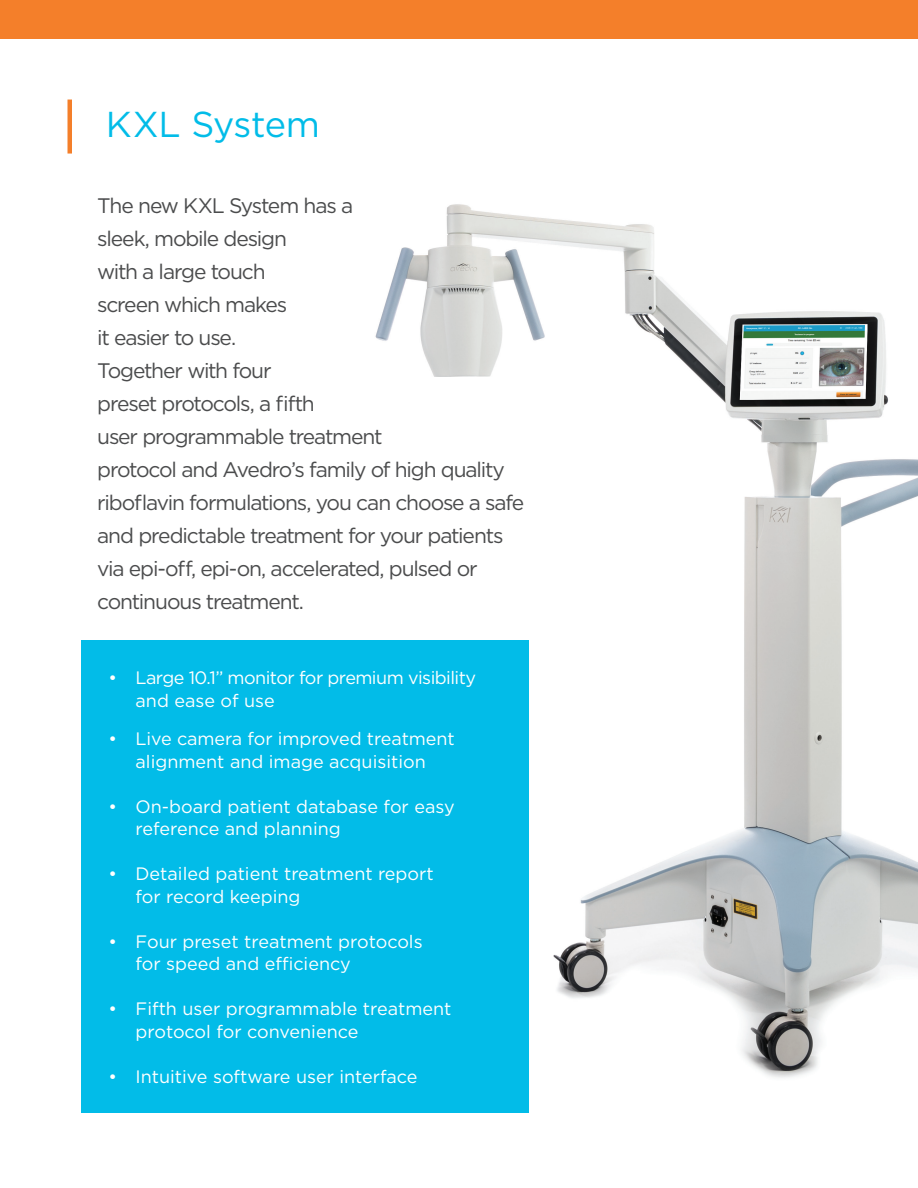
<style>
.page{position:relative;width:918px;height:1188px;background:#fff}
.page>*{position:absolute;margin:0;border:0;box-sizing:border-box;transform-origin:0 0}
.Sub_Heading_Blue{font:36px "Gotham";letter-spacing:-.01em;color:#02bce8}
.t1{font:21px/33px "Gotham";letter-spacing:-.055em;color:#4b4c4d}
.t2{font:18px/22.5px "Gotham";color:#fff}
.t3{font:18px/22.5px "Gotham";letter-spacing:-.03em;color:#fff}
</style>
<div class="page">
<img style="left:328px;top:204px;width:590px;height:909px">
<div style="left:81px;top:641px;width:447px;height:472px;background:#02bce8"></div>
<hr style="left:68px;top:100px;width:4px;height:54px;background:#f47f2a">
<div style="left:0;top:0;width:918px;height:38px;background:#f47f2a"></div>
<p class="Sub_Heading_Blue" style="left:106px;top:102px;width:216px">KXL System</p>
<p class="t1" style="left:97px;top:189px;width:429px">The new KXL System has a<br>sleek, mobile design<br>with a large touch<br>screen which makes<br>it easier to use.<br>Together with four<br>preset protocols, a fifth<br>user programmable treatment<br>protocol and Avedro’s family of high quality riboflavin formulations, you can choose a safe and predictable treatment for your patients via epi-off, epi-on, accelerated, pulsed or continuous treatment.</p>
<p class="t3" style="left:136px;top:666px;width:342px;text-indent:-27px">• Large 10.1” monitor for premium visibility and ease of use</p>
<p class="t2" style="left:109px;top:727px;width:348px;text-align:center">• Live camera for improved treatment alignment and image acquisition</p>
<p class="t2" style="left:136px;top:795px;width:321px;text-indent:-27px">• On-board patient database for easy reference and planning</p>
<p class="t2" style="left:136px;top:862px;width:300px;text-indent:-27px">• Detailed patient treatment report for record keeping</p>
<p class="t2" style="left:136px;top:930px;width:289px;text-indent:-27px">• Four preset treatment protocols for speed and efficiency</p>
<p class="t2" style="left:136px;top:997px;width:317px;text-indent:-27px">• Fifth user programmable treatment protocol for convenience</p>
<p class="t2" style="left:109px;top:1065px;width:311px">• Intuitive software user interface</p>
</div>
